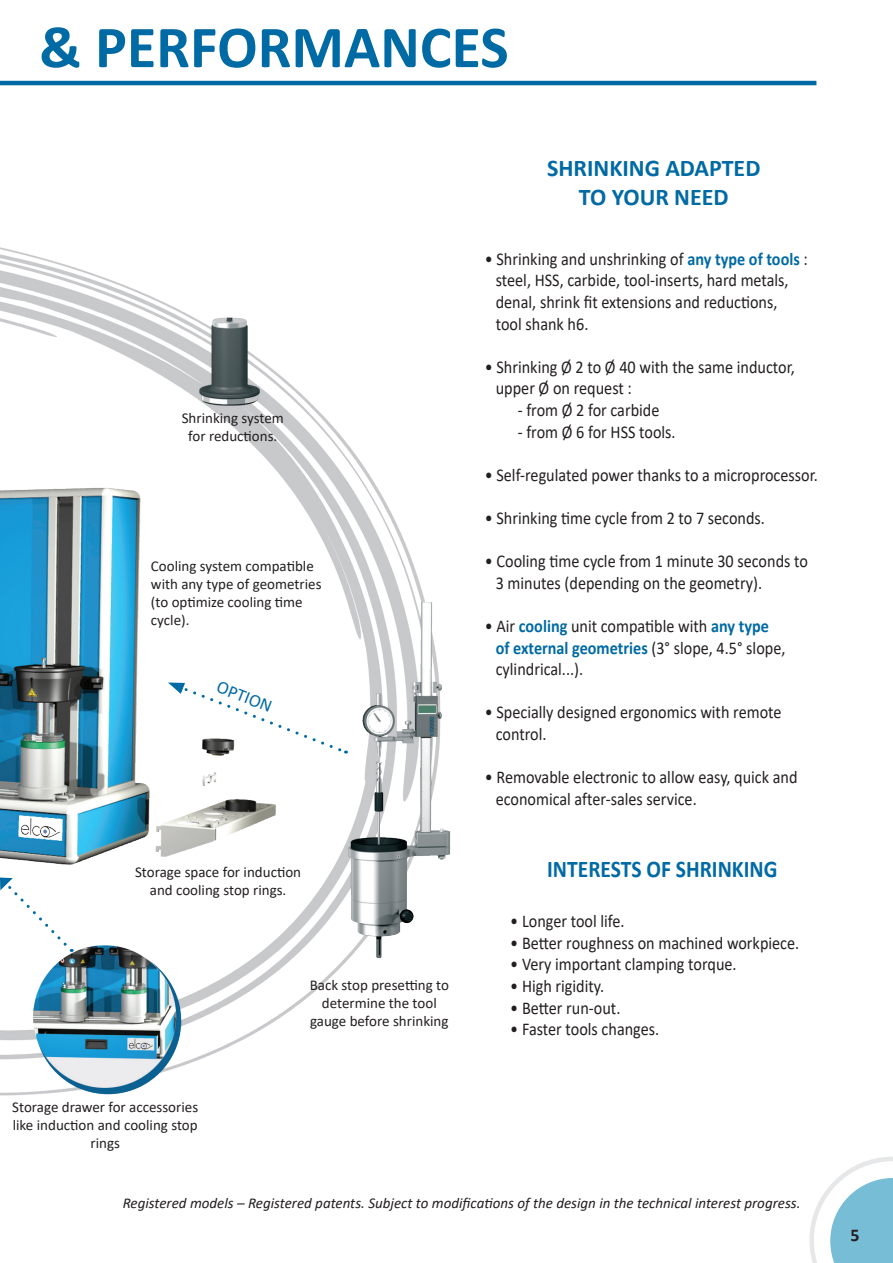
<style>
.page{position:relative;width:893px;height:1263px;background:#fff}
.page>*{position:absolute;margin:0;border:0;box-sizing:border-box;transform-origin:0 0}
.t1{font:700 60px "Calibri";color:#006aa4}
.t2{font:700 24px/28.8px "Calibri";color:#006aa4;text-align:center}
.t3{font:700 24px "Calibri";color:#006aa4;scale:.9 1}
.t4{font:18px/21.6px "Calibri";color:#231f20;scale:.9 1}
.t5{font:18px "Calibri";color:#006aa4}
.t6{font:700 18px "Calibri";color:#231f20}
.t7{font:15px/18px "Calibri";color:#231f20;text-align:center}
.t8{font:italic 15px "Calibri";color:#231f20}
.s1{font-weight:700;color:#006aa4}
</style>
<div class="page">
<img style="left:0;top:80px;width:817px;height:1016px">
<svg style="left:809px;top:1157px;width:84px;height:106px"></svg>
<svg style="left:0;top:877px;width:72px;height:75px"></svg>
<svg style="left:168px;top:682px;width:178px;height:72px"></svg>
<hr style="left:0;top:81px;width:816px;height:4px;background:#006aa4">
<h1 class="t1" style="left:39px;top:5px;width:471px">&amp; PERFORMANCES</h1>
<p class="t7" style="left:182px;top:408px;width:104px">Shrinking system for reductions.</p>
<p class="t7" style="left:151px;top:556px;width:172px;text-align:left">Cooling system compatible with any type of geometries (to optimize cooling time cycle).</p>
<p class="t5" style="left:222px;top:674px;width:59px;rotate:21deg">OPTION</p>
<p class="t7" style="left:135px;top:862px;width:168px">Storage space for induction and cooling stop rings.</p>
<p class="t7" style="left:12px;top:1098px;width:187px">Storage drawer for accessories like induction and cooling stop rings</p>
<p class="t7" style="left:310px;top:976px;width:141px">Back stop presetting to determine the tool gauge before shrinking</p>
<h2 class="t2" style="left:547px;top:154px;width:215px">SHRINKING ADAPTED<br>TO YOUR NEED</h2>
<p class="t4" style="left:496px;top:247px;width:348px;text-indent:-11px">• Shrinking and unshrinking of <span class="s1">any type of tools</span> : steel, HSS, carbide, tool-inserts, hard metals, denal, shrink fit extensions and reductions, tool shank h6.</p>
<p class="t4" style="left:496px;top:355px;width:334px;text-indent:-11px">• Shrinking Ø 2 to Ø 40 with the same inductor, upper Ø on request :</p>
<p class="t4" style="left:518px;top:399px;width:159px">- from Ø 2 for carbide</p>
<p class="t4" style="left:518px;top:420px;width:177px">- from Ø 6 for HSS tools.</p>
<p class="t4" style="left:485px;top:463px;width:372px">• Self-regulated power thanks to a microprocessor.</p>
<p class="t4" style="left:485px;top:507px;width:313px">• Shrinking time cycle from 2 to 7 seconds.</p>
<p class="t4" style="left:496px;top:550px;width:348px;text-indent:-11px">• Cooling time cycle from 1 minute 30 seconds to<br>3 minutes (depending on the geometry).</p>
<p class="t4" style="left:496px;top:615px;width:323px;text-indent:-11px">• Air <span class="s1">cooling</span> unit compatible with <span class="s1">any type of external geometries</span> (3° slope, 4.5° slope, cylindrical...).</p>
<p class="t4" style="left:496px;top:701px;width:319px;text-indent:-11px">• Specially designed ergonomics with remote control.</p>
<p class="t4" style="left:496px;top:766px;width:337px;text-indent:-11px">• Removable electronic to allow easy, quick and economical after-sales service.</p>
<h2 class="t3" style="left:547px;top:852px;width:257px">INTERESTS OF SHRINKING</h2>
<p class="t4" style="left:510px;top:910px;width:129px">• Longer tool life.</p>
<p class="t4" style="left:510px;top:931px;width:323px">• Better roughness on machined workpiece.</p>
<p class="t4" style="left:510px;top:953px;width:253px">• Very important clamping torque.</p>
<p class="t4" style="left:510px;top:975px;width:106px">• High rigidity.</p>
<p class="t4" style="left:510px;top:996px;width:124px">• Better run-out.</p>
<p class="t4" style="left:510px;top:1018px;width:167px">• Faster tools changes.</p>
<p class="t8" style="left:123px;top:1193px;width:679px">Registered models – Registered patents. Subject to modifications of the design in the technical interest progress.</p>
<p class="t6" style="left:850px;top:1222px;width:11px">5</p>
</div>
